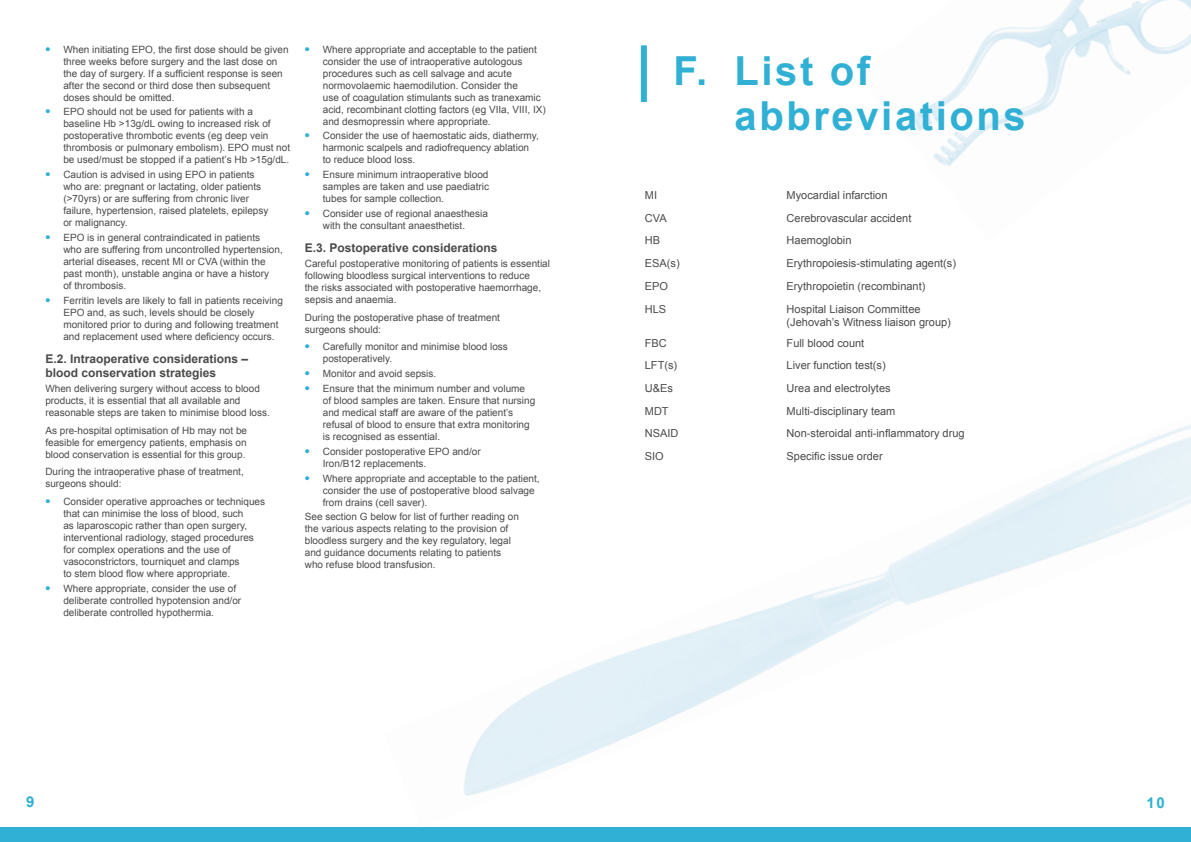
<style>
.page{position:relative;width:1191px;height:842px;background:#fff}
.page>*{position:absolute;margin:0;border:0;box-sizing:border-box;transform-origin:0 0}
._11_HEADING_40PT{font:700 40px/45px "Arial";letter-spacing:.065em;color:#30b0d5}
._31_FOLIO_RIGHT{font:700 15px "Arial";color:#30b0d5}
._20_BODY_COPY_SUB_SU{font:700 12px/14.4px "Arial";color:#4a4a49}
._21_ABBREVIATIONS_BO{font:11px/13.2px "Arial";color:#4a4a49}
._14_BODY_COPY_10PT{font:10px/12px "Arial";color:#4a4a49}
.s1{font-weight:700;font-size:14px;color:#30b0d5}
</style>
<div class="page">
<img style="left:383px;top:425px;width:808px;height:403px">
<div style="left:595px;top:828px;width:596px;height:14px;background:#30b0d5"></div>
<div style="left:0;top:828px;width:595px;height:14px;background:#30b0d5"></div>
<img style="left:913px;top:0;width:278px;height:166px">
<div style="left:641px;top:45px;width:6px;height:57px;background:#30b0d5"></div>
<p class="_14_BODY_COPY_10PT" style="left:63px;top:43px;width:227px;text-indent:-18px"><span class="s1">•</span> When initiating EPO, the first dose should be given three weeks before surgery and the last dose on the day of surgery. If a sufficient response is seen after the second or third dose then subsequent doses should be omitted.</p>
<p class="_14_BODY_COPY_10PT" style="left:63px;top:106px;width:228px;text-indent:-18px"><span class="s1">•</span> EPO should not be used for patients with a baseline Hb &gt;13g/dL owing to increased risk of postoperative thrombotic events (eg deep vein thrombosis or pulmonary embolism). EPO must not be used/must be stopped if a patient’s Hb &gt;15g/dL.</p>
<p class="_14_BODY_COPY_10PT" style="left:63px;top:169px;width:207px;text-indent:-18px"><span class="s1">•</span> Caution is advised in using EPO in patients who are: pregnant or lactating, older patients (&gt;70yrs) or are suffering from chronic liver failure, hypertension, raised platelets, epilepsy or malignancy.</p>
<p class="_14_BODY_COPY_10PT" style="left:63px;top:232px;width:221px;text-indent:-18px"><span class="s1">•</span> EPO is in general contraindicated in patients<br>who are suffering from uncontrolled hypertension, arterial diseases, recent MI or CVA (within the past month), unstable angina or have a history<br>of thrombosis.</p>
<p class="_14_BODY_COPY_10PT" style="left:63px;top:295px;width:221px;text-indent:-18px"><span class="s1">•</span> Ferritin levels are likely to fall in patients receiving EPO and, as such, levels should be closely monitored prior to during and following treatment and replacement used where deficiency occurs.</p>
<p class="_20_BODY_COPY_SUB_SU" style="left:45px;top:352px;width:204px">E.2. Intraoperative considerations – blood conservation strategies</p>
<p class="_14_BODY_COPY_10PT" style="left:45px;top:383px;width:226px">When delivering surgery without access to blood products, it is essential that all available and reasonable steps are taken to minimise blood loss.</p>
<p class="_14_BODY_COPY_10PT" style="left:45px;top:424px;width:203px;text-align:justify">As pre-hospital optimisation of Hb may not be feasible for emergency patients, emphasis on blood conservation is essential for this group.</p>
<p class="_14_BODY_COPY_10PT" style="left:45px;top:466px;width:200px">During the intraoperative phase of treatment, surgeons should:</p>
<p class="_14_BODY_COPY_10PT" style="left:63px;top:496px;width:203px;text-indent:-18px"><span class="s1">•</span> Consider operative approaches or techniques that can minimise the loss of blood, such<br>as laparoscopic rather than open surgery, interventional radiology, staged procedures for complex operations and the use of vasoconstrictors, tourniquet and clamps<br>to stem blood flow where appropriate.</p>
<p class="_14_BODY_COPY_10PT" style="left:63px;top:582px;width:179px;text-indent:-18px"><span class="s1">•</span> Where appropriate, consider the use of deliberate controlled hypotension and/or deliberate controlled hypothermia.</p>
<p class="_14_BODY_COPY_10PT" style="left:323px;top:43px;width:224px;text-indent:-18px"><span class="s1">•</span> Where appropriate and acceptable to the patient consider the use of intraoperative autologous procedures such as cell salvage and acute normovolaemic haemodilution. Consider the<br>use of coagulation stimulants such as tranexamic acid, recombinant clotting factors (eg VIIa, VIII, IX) and desmopressin where appropriate.</p>
<p class="_14_BODY_COPY_10PT" style="left:323px;top:130px;width:218px;text-indent:-18px"><span class="s1">•</span> Consider the use of haemostatic aids, diathermy, harmonic scalpels and radiofrequency ablation to reduce blood loss.</p>
<p class="_14_BODY_COPY_10PT" style="left:323px;top:169px;width:168px;text-align:justify;text-indent:-18px"><span class="s1">•</span> Ensure minimum intraoperative blood samples are taken and use paediatric tubes for sample collection.</p>
<p class="_14_BODY_COPY_10PT" style="left:305px;top:208px;width:185px;text-align:center"><span class="s1">•</span> Consider use of regional anaesthesia with the consultant anaesthetist.</p>
<p class="_20_BODY_COPY_SUB_SU" style="left:305px;top:241px;width:194px">E.3. Postoperative considerations</p>
<p class="_14_BODY_COPY_10PT" style="left:305px;top:257px;width:247px">Careful postoperative monitoring of patients is essential following bloodless surgical interventions to reduce<br>the risks associated with postoperative haemorrhage, sepsis and anaemia.</p>
<p class="_14_BODY_COPY_10PT" style="left:305px;top:311px;width:197px">During the postoperative phase of treatment surgeons should:</p>
<p class="_14_BODY_COPY_10PT" style="left:323px;top:341px;width:187px;text-indent:-18px"><span class="s1">•</span> Carefully monitor and minimise blood loss postoperatively.</p>
<p class="_14_BODY_COPY_10PT" style="left:305px;top:368px;width:133px"><span class="s1">•</span> Monitor and avoid sepsis.</p>
<p class="_14_BODY_COPY_10PT" style="left:323px;top:382px;width:214px;text-indent:-18px"><span class="s1">•</span> Ensure that the minimum number and volume of blood samples are taken. Ensure that nursing and medical staff are aware of the patient’s refusal of blood to ensure that extra monitoring is recognised as essential.</p>
<p class="_14_BODY_COPY_10PT" style="left:323px;top:445px;width:159px;text-indent:-18px"><span class="s1">•</span> Consider postoperative EPO and/or<br>Iron/B12 replacements.</p>
<p class="_14_BODY_COPY_10PT" style="left:323px;top:472px;width:218px;text-indent:-18px"><span class="s1">•</span> Where appropriate and acceptable to the patient, consider the use of postoperative blood salvage from drains (cell saver).</p>
<p class="_14_BODY_COPY_10PT" style="left:305px;top:511px;width:215px">See section G below for list of further reading on the various aspects relating to the provision of bloodless surgery and the key regulatory, legal and guidance documents relating to patients who refuse blood transfusion.</p>
<p class="_11_HEADING_40PT" style="left:734px;top:50px;width:293px;text-indent:-61px">F. List of abbreviations</p>
<p class="_21_ABBREVIATIONS_BO" style="left:645px;top:189px;width:14px">MI</p>
<p class="_21_ABBREVIATIONS_BO" style="left:786px;top:189px;width:102px">Myocardial infarction</p>
<p class="_21_ABBREVIATIONS_BO" style="left:645px;top:211px;width:23px">CVA</p>
<p class="_21_ABBREVIATIONS_BO" style="left:786px;top:211px;width:126px">Cerebrovascular accident</p>
<p class="_21_ABBREVIATIONS_BO" style="left:645px;top:234px;width:17px">HB</p>
<p class="_21_ABBREVIATIONS_BO" style="left:786px;top:234px;width:66px">Haemoglobin</p>
<p class="_21_ABBREVIATIONS_BO" style="left:645px;top:257px;width:36px">ESA(s)</p>
<p class="_21_ABBREVIATIONS_BO" style="left:786px;top:257px;width:171px">Erythropoiesis-stimulating agent(s)</p>
<p class="_21_ABBREVIATIONS_BO" style="left:645px;top:279px;width:25px">EPO</p>
<p class="_21_ABBREVIATIONS_BO" style="left:786px;top:279px;width:140px">Erythropoietin (recombinant)</p>
<p class="_21_ABBREVIATIONS_BO" style="left:645px;top:302px;width:23px">HLS</p>
<p class="_21_ABBREVIATIONS_BO" style="left:786px;top:302px;width:166px">Hospital Liaison Committee (Jehovah’s Witness liaison group)</p>
<p class="_21_ABBREVIATIONS_BO" style="left:645px;top:336px;width:23px">FBC</p>
<p class="_21_ABBREVIATIONS_BO" style="left:786px;top:336px;width:79px">Full blood count</p>
<p class="_21_ABBREVIATIONS_BO" style="left:645px;top:359px;width:34px">LFT(s)</p>
<p class="_21_ABBREVIATIONS_BO" style="left:786px;top:359px;width:101px">Liver function test(s)</p>
<p class="_21_ABBREVIATIONS_BO" style="left:645px;top:382px;width:30px">U&amp;Es</p>
<p class="_21_ABBREVIATIONS_BO" style="left:786px;top:382px;width:105px">Urea and electrolytes</p>
<p class="_21_ABBREVIATIONS_BO" style="left:645px;top:404px;width:25px">MDT</p>
<p class="_21_ABBREVIATIONS_BO" style="left:786px;top:404px;width:110px">Multi-disciplinary team</p>
<p class="_21_ABBREVIATIONS_BO" style="left:645px;top:427px;width:35px">NSAID</p>
<p class="_21_ABBREVIATIONS_BO" style="left:786px;top:427px;width:179px">Non-steroidal anti-inflammatory drug</p>
<p class="_21_ABBREVIATIONS_BO" style="left:645px;top:450px;width:20px">SIO</p>
<p class="_21_ABBREVIATIONS_BO" style="left:786px;top:450px;width:97px">Specific issue order</p>
<h2 class="_31_FOLIO_RIGHT" style="left:26px;top:792px;width:10px">9</h2>
<p class="_31_FOLIO_RIGHT" style="left:1146px;top:793px;width:20px">10</p>
</div>
